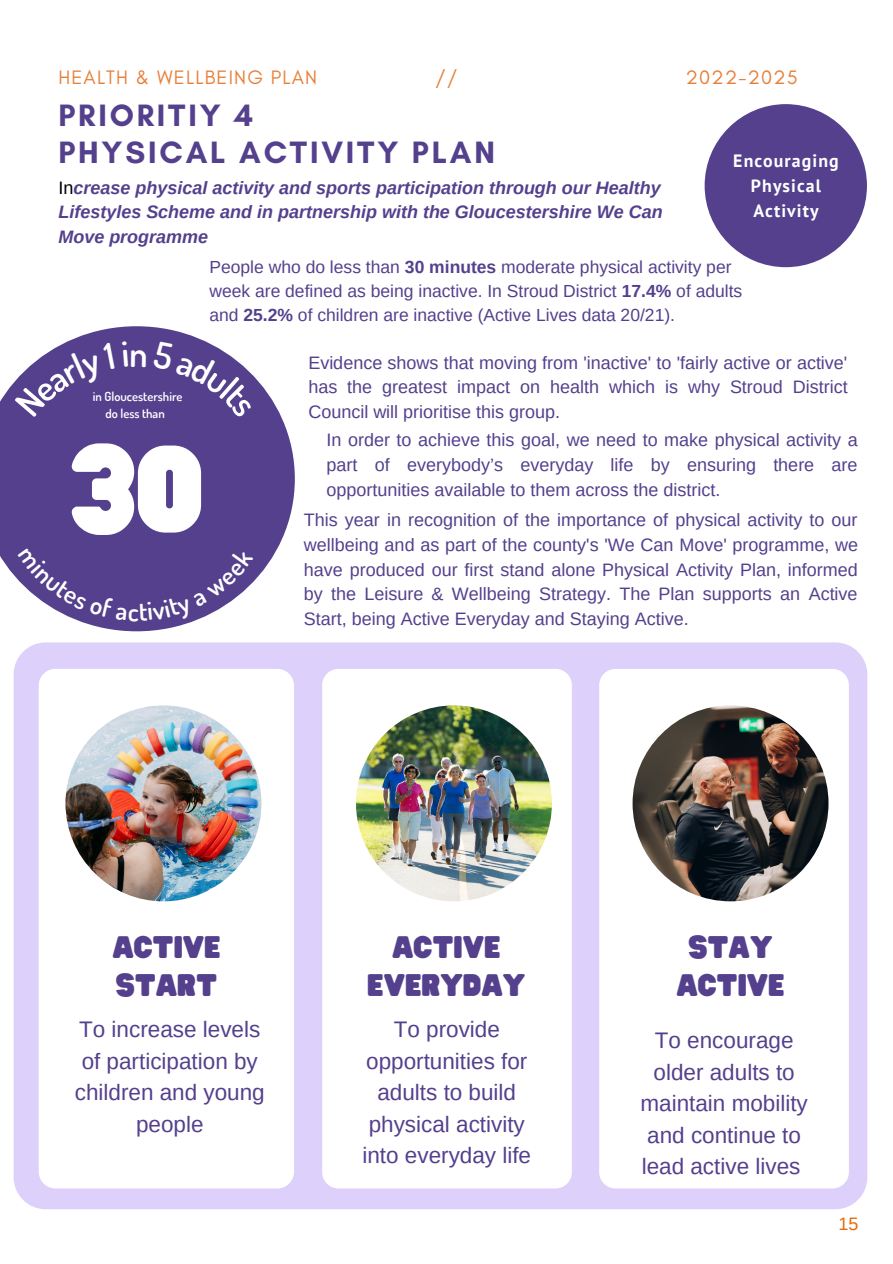
<style>
.page{position:relative;width:893px;height:1264px;background:#fff}
.page>*{position:absolute;margin:0;border:0;box-sizing:border-box;transform-origin:0 0}
.t1{font:108.75px "Hitand Run";color:#fff}
.t2{font:700 31.5px "Glacial Indifference";letter-spacing:.09em;color:#54408d}
.t3{font:27.45px/38.2px "Hitand Run";color:#54408d;text-align:center}
.t4{font:22.5px/31.5px "Arimo";color:#54408d;text-align:center}
.t5{font:19.8px "Glacial Indifference";letter-spacing:.06em;color:#e87f39}
.t6{font:18px/24.8px "Arimo";color:#54408d;text-align:justify}
.t7{font:italic 700 18px/24.8px "Arimo";color:#54408d;text-align:justify}
.t8{font:18px "Arimo";color:#e46c0a}
.t9{font:700 17.85px/24.9px "PT Sans";letter-spacing:.06em;color:#fff;text-align:center}
.t10{font:17.55px/24px "Arimo";color:#54408d}
.t11{font:600 12.6px/16.6px "Dosis";color:#fff;text-align:center}
.s1{font-weight:400;font-style:normal;color:#000}
.s2{font-weight:700}
</style>
<div class="page">
<div style="left:14px;top:642px;width:853px;height:567px;background:#ddd0fa;border-radius:32px"></div>
<div style="left:599px;top:669px;width:249px;height:519px;background:#fff;border-radius:16px"></div>
<div style="left:39px;top:669px;width:255px;height:519px;background:#fff;border-radius:17px"></div>
<div style="left:322px;top:669px;width:250px;height:519px;background:#fff;border-radius:16px"></div>
<svg style="left:0;top:326px;width:295px;height:305px;fill:#54408d"></svg>
<img style="left:65px;top:705px;width:196px;height:196px;border-radius:50%">
<img style="left:356px;top:705px;width:196px;height:196px;border-radius:50%">
<img style="left:632px;top:705px;width:196px;height:196px;border-radius:50%">
<div style="left:704px;top:104px;width:162px;height:163px;background:#54408d;border-radius:50%"></div>
<svg style="left:14px;top:342px;width:101px;height:75px;background:#68569a"></svg>
<svg style="left:122px;top:341px;width:24px;height:26px"></svg>
<svg style="left:153px;top:341px;width:99px;height:77px;background:#635197"></svg>
<svg style="left:18px;top:546px;width:236px;height:75px;background:#67569a"></svg>
<p class="t5" style="left:58px;top:65px;width:260px">HEALTH &amp; WELLBEING PLAN</p>
<p class="t5" style="left:435px;top:65px;width:24px">//</p>
<p class="t5" style="left:686px;top:65px;width:113px">2022-2025</p>
<h2 class="t2" style="left:58px;top:96px;width:196px">PRIORITIY 4</h2>
<h2 class="t2" style="left:58px;top:133px;width:438px">PHYSICAL ACTIVITY PLAN</h2>
<p class="t7" style="left:58px;top:175px;width:606px"><span class="s1">In</span>crease physical activity and sports participation through our Healthy Lifestyles Scheme and in partnership with the Gloucestershire We Can Move programme</p>
<p class="t9" style="left:733px;top:148px;width:107px">Encouraging<br>Physical<br>Activity</p>
<p class="t11" style="left:93px;top:388px;width:91px">in Gloucestershire do less than</p>
<h1 class="t1" style="left:70px;top:429px;width:134px">30</h1>
<p class="t10" style="left:209px;top:254px;width:534px">People who do less than <span class="s2">30 minutes</span> moderate physical activity per week are defined as being inactive. In Stroud District <span class="s2">17.4%</span> of adults and <span class="s2">25.2%</span> of children are inactive (Active Lives data 20/21).</p>
<p class="t6" style="left:308px;top:350px;width:541px">Evidence shows that moving from 'inactive' to 'fairly active or active' has the greatest impact on health which is why Stroud District Council will prioritise this group.</p>
<p class="t6" style="left:326px;top:427px;width:532px">In order to achieve this goal, we need to make physical activity a part of everybody’s everyday life by ensuring there are opportunities available to them across the district.</p>
<p class="t6" style="left:304px;top:507px;width:555px">This year in recognition of the importance of physical activity to our wellbeing and as part of the county's 'We Can Move' programme, we have produced our first stand alone Physical Activity Plan, informed by the Leisure &amp; Wellbeing Strategy. The Plan supports an Active Start, being Active Everyday and Staying Active.</p>
<h3 class="t3" style="left:112px;top:929px;width:110px;text-align:left">ACTIVE<br>START</h3>
<h3 class="t3" style="left:367px;top:929px;width:160px">ACTIVE<br>EVERYDAY</h3>
<h3 class="t3" style="left:676px;top:929px;width:110px">STAY<br>ACTIVE</h3>
<p class="t4" style="left:75px;top:1013px;width:191px">To increase levels of participation by children and young people</p>
<p class="t4" style="left:362px;top:1013px;width:170px">To provide opportunities for adults to build physical activity into everyday life</p>
<p class="t4" style="left:640px;top:1024px;width:169px">To encourage older adults to maintain mobility and continue to lead active lives</p>
<p class="t8" style="left:838px;top:1213px;width:21px">15</p>
</div>
